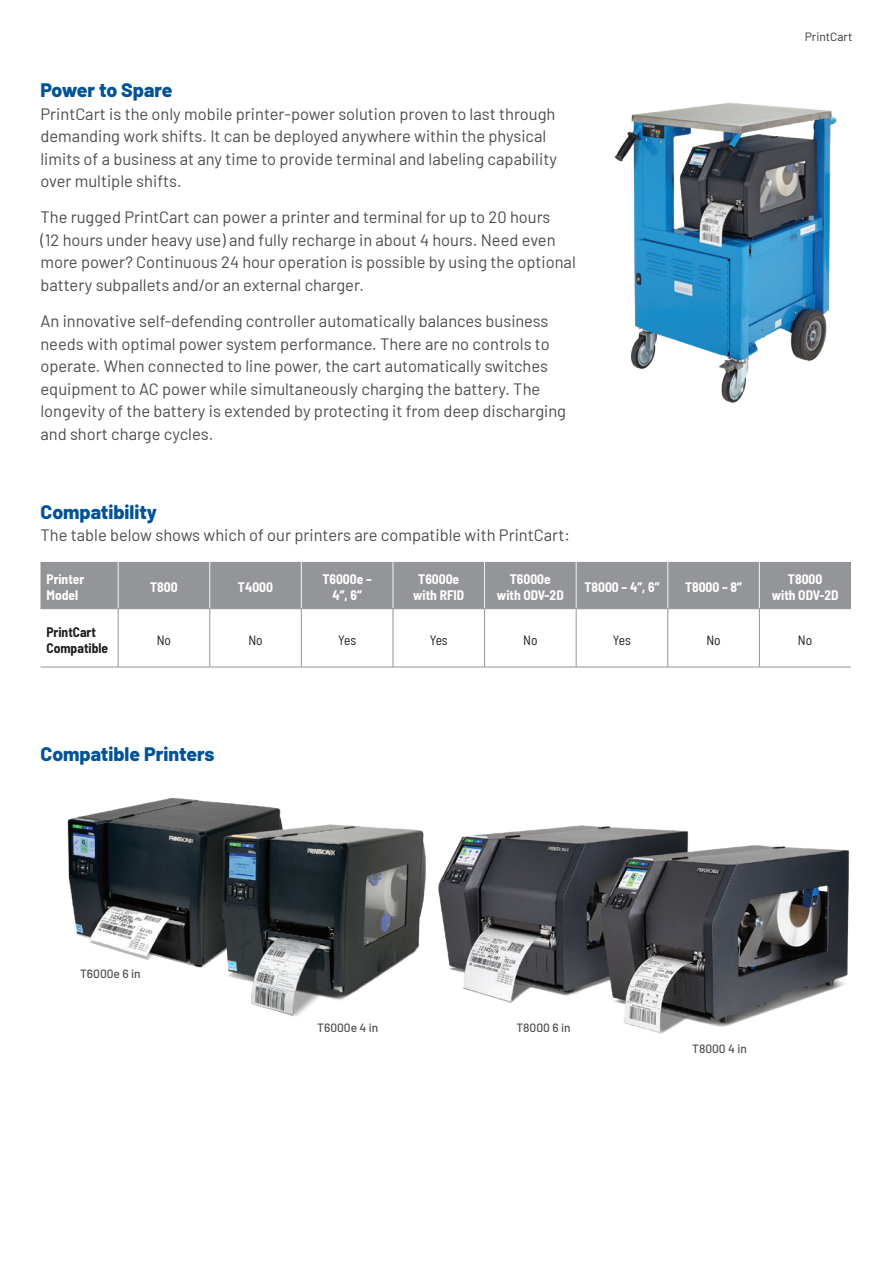
<style>
.page{position:relative;width:893px;height:1263px;background:#fff}
.page>*{position:absolute;margin:0;border:0;box-sizing:border-box;transform-origin:0 0}
.t1{font:800 19.5px "Barlow";color:#015398}
.t2{font:16.5px/22.5px "Barlow";color:#4b4c4d}
.t3{font:700 semi-condensed 13.5px/16.2px "Barlow";color:#fff;text-align:center}
.t4{font:700 semi-condensed 13.5px/16.2px "Barlow";color:#231f20}
.t5{font:semi-condensed 13.5px "Barlow";letter-spacing:-.005em;color:#231f20}
.t6{font:500 12px "Barlow";color:#4b4c4d}
.t7{font:12px "Barlow";color:#323332}
</style>
<div class="page">
<img style="left:614px;top:102px;width:223px;height:301px">
<div style="left:40px;top:562px;width:811px;height:46px;background:#939598"></div>
<hr style="left:118px;top:562px;width:1px;height:46px;background:#f2f3f4">
<hr style="left:209px;top:562px;width:1px;height:46px;background:#f2f3f4">
<hr style="left:301px;top:562px;width:1px;height:46px;background:#f2f3f4">
<hr style="left:393px;top:562px;width:1px;height:46px;background:#f2f3f4">
<hr style="left:484px;top:562px;width:1px;height:46px;background:#f2f3f4">
<hr style="left:576px;top:562px;width:1px;height:46px;background:#f2f3f4">
<hr style="left:667px;top:562px;width:1px;height:46px;background:#f2f3f4">
<hr style="left:759px;top:562px;width:1px;height:46px;background:#f2f3f4">
<hr style="left:40px;top:608px;width:78px;height:1px;background:#939598">
<hr style="left:118px;top:608px;width:92px;height:1px;background:#939598">
<hr style="left:210px;top:608px;width:91px;height:1px;background:#939598">
<hr style="left:301px;top:608px;width:92px;height:1px;background:#939598">
<hr style="left:393px;top:608px;width:92px;height:1px;background:#939598">
<hr style="left:485px;top:608px;width:91px;height:1px;background:#939598">
<hr style="left:576px;top:608px;width:92px;height:1px;background:#939598">
<hr style="left:668px;top:608px;width:91px;height:1px;background:#939598">
<hr style="left:759px;top:608px;width:92px;height:1px;background:#939598">
<hr style="left:118px;top:609px;width:1px;height:58px;background:#939598">
<hr style="left:209px;top:609px;width:1px;height:58px;background:#939598">
<hr style="left:301px;top:609px;width:1px;height:58px;background:#939598">
<hr style="left:393px;top:609px;width:1px;height:58px;background:#939598">
<hr style="left:484px;top:609px;width:1px;height:58px;background:#939598">
<hr style="left:576px;top:609px;width:1px;height:58px;background:#939598">
<hr style="left:667px;top:609px;width:1px;height:58px;background:#939598">
<hr style="left:759px;top:609px;width:1px;height:58px;background:#939598">
<hr style="left:40px;top:667px;width:78px;height:1px;background:#939598">
<hr style="left:118px;top:667px;width:92px;height:1px;background:#939598">
<hr style="left:210px;top:667px;width:91px;height:1px;background:#939598">
<hr style="left:301px;top:667px;width:92px;height:1px;background:#939598">
<hr style="left:393px;top:667px;width:92px;height:1px;background:#939598">
<hr style="left:485px;top:667px;width:91px;height:1px;background:#939598">
<hr style="left:576px;top:667px;width:92px;height:1px;background:#939598">
<hr style="left:668px;top:667px;width:91px;height:1px;background:#939598">
<hr style="left:759px;top:667px;width:92px;height:1px;background:#939598">
<img style="left:67px;top:797px;width:355px;height:219px">
<img style="left:422px;top:825px;width:428px;height:209px">
<p class="t1" style="left:40px;top:76px;width:134px">Power to Spare</p>
<p class="t2" style="left:40px;top:101px;width:518px">PrintCart is the only mobile printer-power solution proven to last through demanding work shifts. It can be deployed anywhere within the physical limits of a business at any time to provide terminal and labeling capability over multiple shifts.</p>
<p class="t2" style="left:40px;top:205px;width:537px">The rugged PrintCart can power a printer and terminal for up to 20 hours<br>(12 hours under heavy use) and fully recharge in about 4 hours. Need even more power? Continuous 24 hour operation is possible by using the optional battery subpallets and/or an external charger.</p>
<p class="t2" style="left:40px;top:308px;width:527px">An innovative self-defending controller automatically balances business needs with optimal power system performance. There are no controls to operate. When connected to line power, the cart automatically switches equipment to AC power while simultaneously charging the battery. The longevity of the battery is extended by protecting it from deep discharging and short charge cycles.</p>
<p class="t7" style="left:805px;top:27px;width:49px">PrintCart</p>
<p class="t1" style="left:40px;top:497px;width:118px">Compatibility</p>
<p class="t2" style="left:40px;top:523px;width:531px">The table below shows which of our printers are compatible with PrintCart:</p>
<p class="t3" style="left:46px;top:570px;width:39px;text-align:left">Printer<br>Model</p>
<p class="t3" style="left:150px;top:578px;width:29px">T800</p>
<p class="t3" style="left:238px;top:578px;width:37px">T4000</p>
<p class="t3" style="left:322px;top:570px;width:51px">T6000e –<br>4”, 6”</p>
<p class="t3" style="left:413px;top:570px;width:53px">T6000e with RFID</p>
<p class="t3" style="left:497px;top:570px;width:68px">T6000e with ODV-2D</p>
<p class="t3" style="left:584px;top:578px;width:77px">T8000 – 4”, 6”</p>
<p class="t3" style="left:685px;top:578px;width:59px">T8000 – 8”</p>
<p class="t3" style="left:772px;top:570px;width:68px">T8000<br>with ODV-2D</p>
<p class="t4" style="left:46px;top:623px;width:63px">PrintCart<br>Compatible</p>
<p class="t5" style="left:157px;top:630px;width:16px">No</p>
<p class="t5" style="left:248px;top:630px;width:16px">No</p>
<p class="t5" style="left:338px;top:630px;width:20px">Yes</p>
<p class="t5" style="left:430px;top:630px;width:20px">Yes</p>
<p class="t5" style="left:523px;top:630px;width:16px">No</p>
<p class="t5" style="left:613px;top:630px;width:20px">Yes</p>
<p class="t5" style="left:706px;top:630px;width:16px">No</p>
<p class="t5" style="left:798px;top:630px;width:16px">No</p>
<p class="t1" style="left:40px;top:739px;width:176px">Compatible Printers</p>
<p class="t6" style="left:80px;top:965px;width:62px">T6000e 6 in</p>
<p class="t6" style="left:317px;top:1019px;width:63px">T6000e 4 in</p>
<p class="t6" style="left:516px;top:1019px;width:56px">T8000 6 in</p>
<p class="t6" style="left:692px;top:1040px;width:56px">T8000 4 in</p>
</div>
